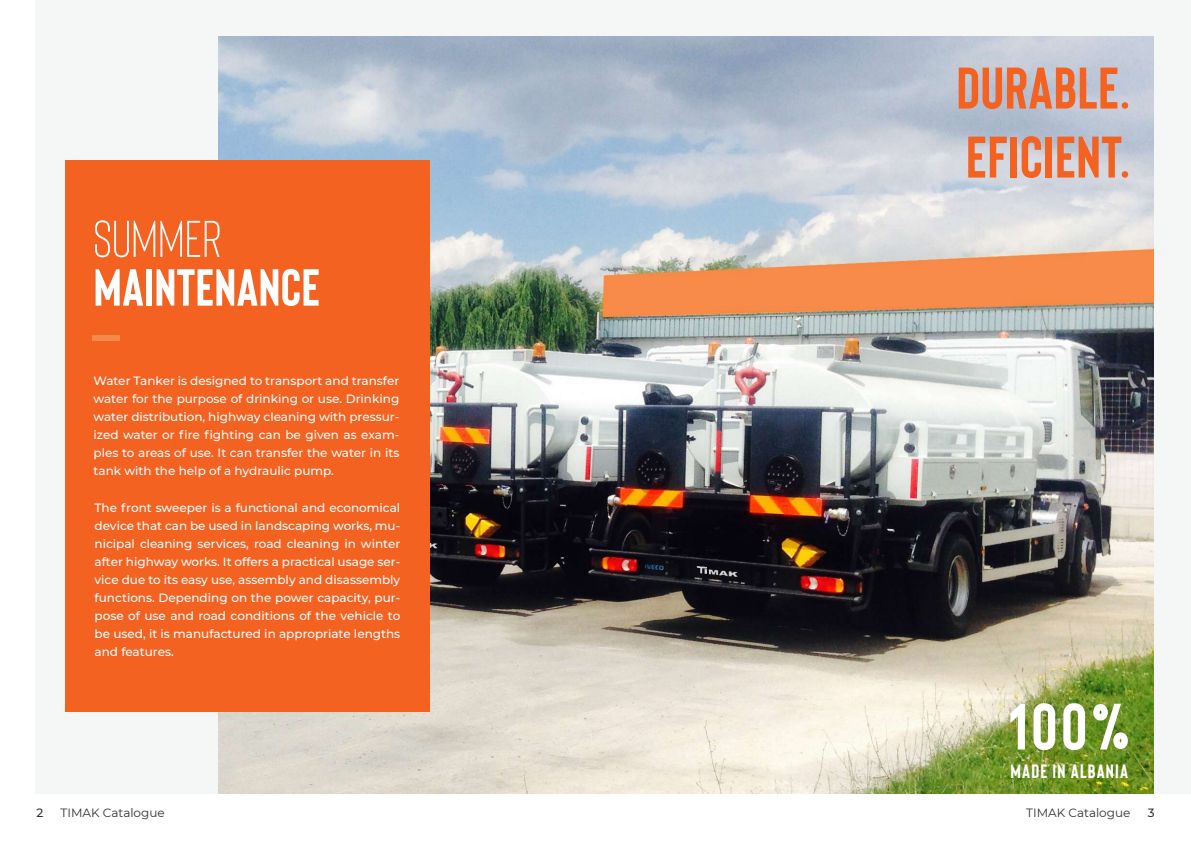
<style>
.page{position:relative;width:1191px;height:842px;background:#fff}
.page>*{position:absolute;margin:0;border:0;box-sizing:border-box;transform-origin:0 0}
.t1{font:700 65.4px "Bison";color:#fff}
.t2{font:700 58.5px/69px "Bison";letter-spacing:.01em;color:#f36221}
.t3{font:700 52px "Bison";letter-spacing:.01em;color:#fff}
.t4{font:51.5px "Bison";letter-spacing:.02em;color:#fff}
.t5{font:700 19.4px "Bison";letter-spacing:.06em;color:#fff}
.t6{font:500 12px/18px "Montserrat";color:#fff;text-align:justify}
.t7{font:12px "Montserrat";color:#323332}
.t8{font:500 12px "Montserrat";color:#323332}
</style>
<div class="page">
<div style="left:35px;top:0;width:1156px;height:794px;background:#f5f7f7"></div>
<img style="left:219px;top:37px;width:934px;height:757px">
<div style="left:65px;top:160px;width:365px;height:552px;background:#f36221"></div>
<div style="left:93px;top:336px;width:27px;height:5px;background:#f68a48"></div>
<h3 class="t4" style="left:94px;top:213px;width:129px">SUMMER</h3>
<h3 class="t3" style="left:94px;top:255px;width:228px">MAINTENANCE</h3>
<p class="t6" style="left:94px;top:371px;width:307px">Water Tanker is designed to transport and transfer water for the purpose of drinking or use. Drinking water distribution, highway cleaning with pressur&shy;ized water or fire fighting can be given as exam&shy;ples to areas of use. It can transfer the water in its tank with the help of a hydraulic pump.</p>
<p class="t6" style="left:95px;top:498px;width:307px">The front sweeper is a functional and economical device that can be used in landscaping works, mu&shy;nicipal cleaning services, road cleaning in winter after highway works. It offers a practical usage ser&shy;vice due to its easy use, assembly and disassembly functions. Depending on the power capacity, pur&shy;pose of use and road conditions of the vehicle to be used, it is manufactured in appropriate lengths and features.</p>
<h2 class="t2" style="left:956px;top:51px;width:175px">DURABLE.<br>EFICIENT.</h2>
<h1 class="t1" style="left:1008px;top:686px;width:123px">100%</h1>
<h3 class="t5" style="left:1010px;top:759px;width:119px">MADE IN ALBANIA</h3>
<p class="t8" style="left:37px;top:805px;width:8px">2</p>
<p class="t7" style="left:61px;top:805px;width:106px">TIMAK Catalogue</p>
<p class="t7" style="left:1026px;top:805px;width:106px">TIMAK Catalogue</p>
<p class="t8" style="left:1147px;top:805px;width:8px">3</p>
</div>
